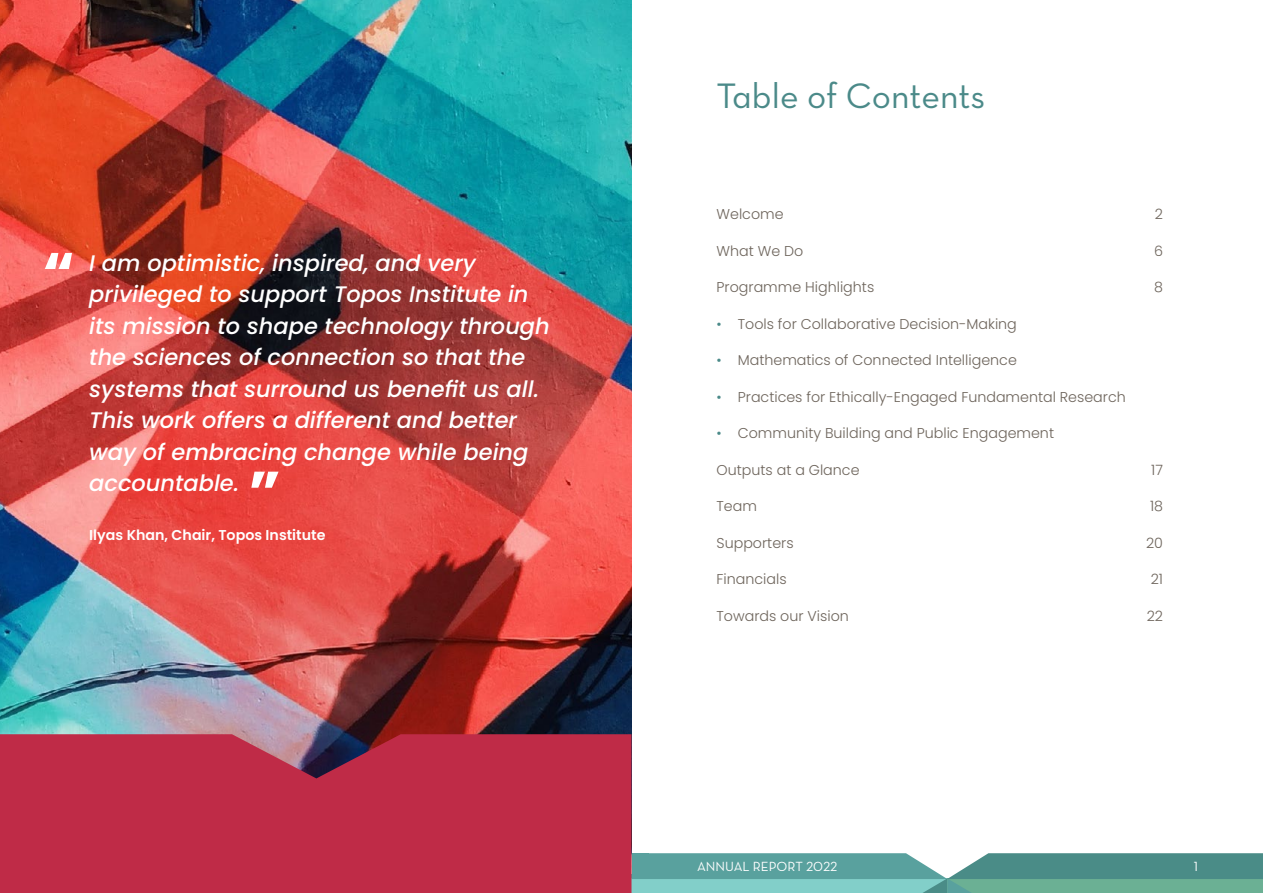
<style>
.page{position:relative;width:1263px;height:893px;background:#fff}
.page>*{position:absolute;margin:0;border:0;box-sizing:border-box;transform-origin:0 0}
.t1{font:700 60px "Poppins";color:#fff}
.t2{font:36px "Neutra Text Book Alt";color:#4b8a89}
.t3{font:italic 500 22.5px/31.5px "Poppins";color:#fff}
.t4{font:300 14.25px "Poppins";color:#6d645b}
.t5{font:600 14.25px "Poppins";color:#fff}
.t6{font:13.5px "Neutra Text Book Alt";color:#fff}
.s1{color:#4b8a89}
</style>
<div class="page">
<svg style="left:631px;top:853px;width:632px;height:40px;background:#66a8a0"></svg>
<img style="left:0;top:0;width:631px;height:734px">
<div style="left:0;top:734px;width:631px;height:159px;background:#bf2b47"></div>
<h1 class="t1" style="left:43px;top:239px;width:34px">“</h1>
<p class="t3" style="left:89px;top:247px;width:462px">I am optimistic, inspired, and very privileged to support Topos Institute in its mission to shape technology through the sciences of connection so that the systems that surround us benefit us all.<br>This work offers a different and better way of embracing change while being accountable.</p>
<p class="t5" style="left:89px;top:527px;width:238px">Ilyas Khan, Chair, Topos Institute</p>
<h1 class="t1" style="left:248px;top:458px;width:34px">”</h1>
<h2 class="t2" style="left:716px;top:74px;width:270px">Table of Contents</h2>
<p class="t4" style="left:716px;top:206px;width:69px">Welcome</p>
<p class="t4" style="left:1155px;top:206px;width:10px">2</p>
<p class="t4" style="left:716px;top:242px;width:88px">What We Do</p>
<p class="t4" style="left:1154px;top:242px;width:10px">6</p>
<p class="t4" style="left:716px;top:279px;width:159px">Programme Highlights</p>
<p class="t4" style="left:1154px;top:279px;width:10px">8</p>
<p class="t4" style="left:716px;top:315px;width:302px"><span class="s1">•</span> Tools for Collaborative Decision-Making</p>
<p class="t4" style="left:716px;top:352px;width:302px"><span class="s1">•</span> Mathematics of Connected Intelligence</p>
<p class="t4" style="left:716px;top:388px;width:411px"><span class="s1">•</span> Practices for Ethically-Engaged Fundamental Research</p>
<p class="t4" style="left:716px;top:425px;width:339px"><span class="s1">•</span> Community Building and Public Engagement</p>
<p class="t4" style="left:716px;top:461px;width:144px">Outputs at a Glance</p>
<p class="t4" style="left:1151px;top:461px;width:13px">17</p>
<p class="t4" style="left:716px;top:498px;width:42px">Team</p>
<p class="t4" style="left:1150px;top:498px;width:15px">18</p>
<p class="t4" style="left:716px;top:534px;width:79px">Supporters</p>
<p class="t4" style="left:1146px;top:534px;width:18px">20</p>
<p class="t4" style="left:716px;top:571px;width:72px">Financials</p>
<p class="t4" style="left:1151px;top:571px;width:14px">21</p>
<p class="t4" style="left:716px;top:607px;width:134px">Towards our Vision</p>
<p class="t4" style="left:1147px;top:607px;width:18px">22</p>
<p class="t6" style="left:697px;top:858px;width:142px">ANNUAL REPORT 2022</p>
<p class="t6" style="left:1194px;top:858px;width:6px">1</p>
</div>
